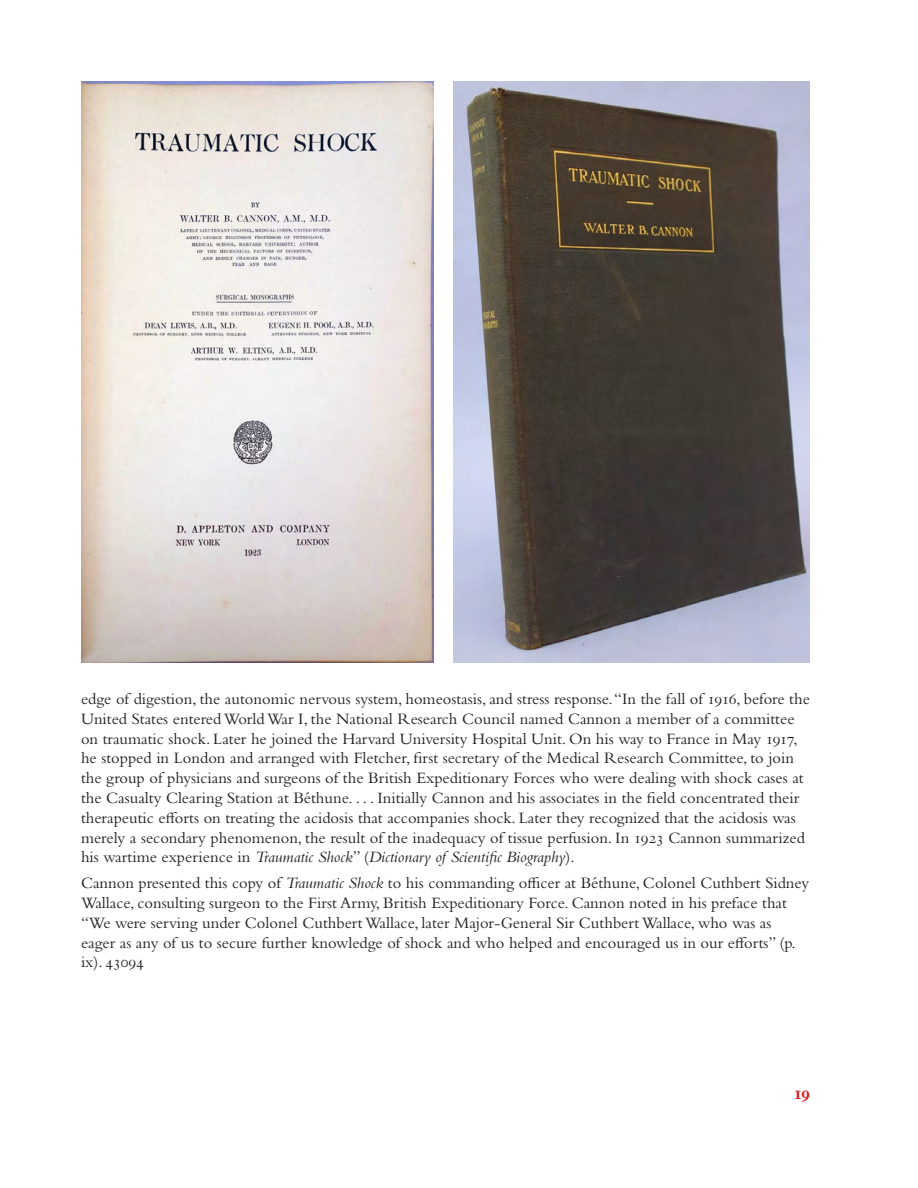
<style>
.page{position:relative;width:918px;height:1188px;background:#fff}
.page>*{position:absolute;margin:0;border:0;box-sizing:border-box;transform-origin:0 0}
.t1{font:700 18px "Bembo Std";color:#e51a23}
.comment_paragraph{font:16.5px/19.8px "Bembo Std";color:#231f20}
.following_paragraph{font:16.5px/19.8px "Bembo Std";color:#231f20}
.s1{font-style:italic}
</style>
<div class="page">
<img style="left:81px;top:81px;width:352px;height:581px">
<img style="left:454px;top:81px;width:356px;height:582px">
<p class="comment_paragraph" style="left:81px;top:689px;width:730px">edge of digestion, the autonomic nervous system, homeostasis, and stress response. “In the fall of 1916, before the United States entered World War I, the National Research Council named Cannon a member of a committee on traumatic shock. Later he joined the Harvard University Hospital Unit. On his way to France in May 1917, he stopped in London and arranged with Fletcher, first secretary of the Medical Research Committee, to join the group of physicians and surgeons of the British Expeditionary Forces who were dealing with shock cases at the Casualty Clearing Station at Béthune. . . . Initially Cannon and his associates in the field concentrated their therapeutic efforts on treating the acidosis that accompanies shock. Later they recognized that the acidosis was merely a secondary phenomenon, the result of the inadequacy of tissue perfusion. In 1923 Cannon summarized his wartime experience in <span class="s1">Traumatic Shock</span>” (<span class="s1">Dictionary of Scientific Biography</span>).</p>
<p class="following_paragraph" style="left:81px;top:873px;width:730px">Cannon presented this copy of <span class="s1">Traumatic Shock</span> to his commanding officer at Béthune, Colonel Cuthbert Sidney Wallace, consulting surgeon to the First Army, British Expeditionary Force. Cannon noted in his preface that “We were serving under Colonel Cuthbert Wallace, later Major-General Sir Cuthbert Wallace, who was as eager as any of us to secure further knowledge of shock and who helped and encouraged us in our efforts” (p. ix). 43094</p>
<p class="t1" style="left:794px;top:1084px;width:18px">19</p>
</div>
